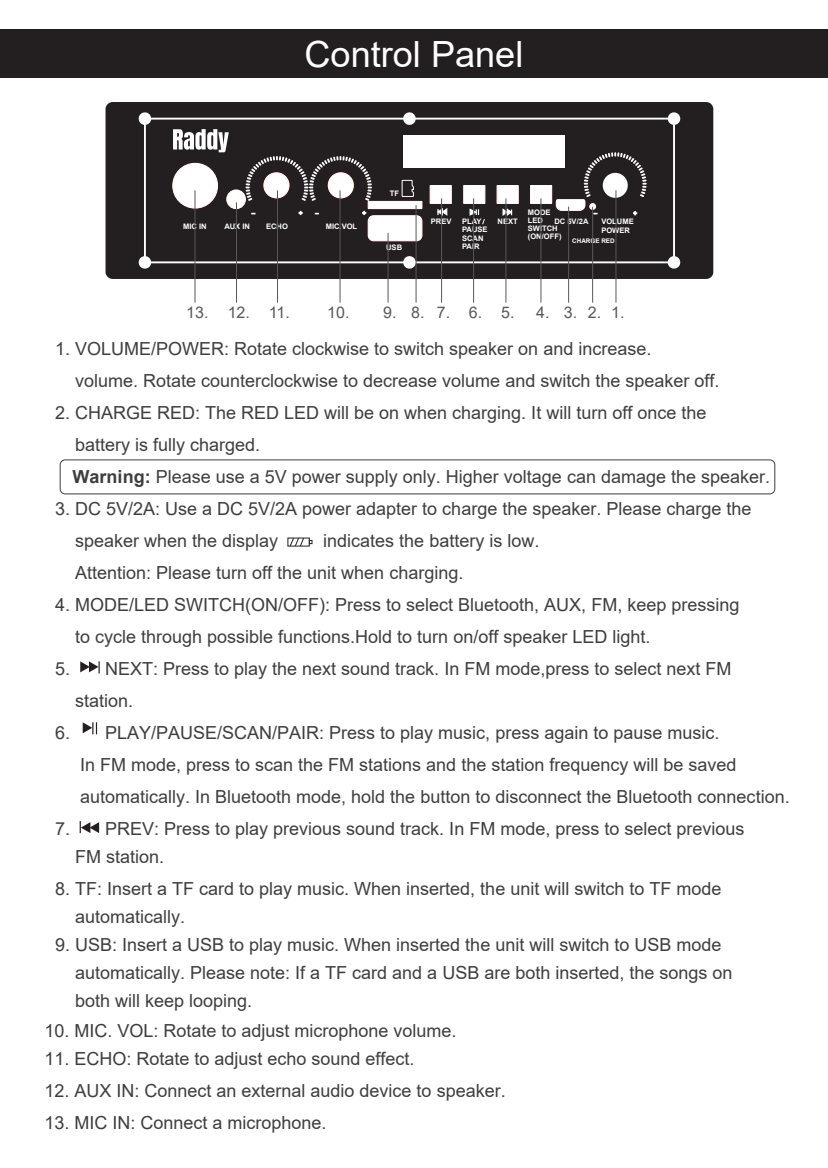
<style>
.page{position:relative;width:828px;height:1168px;background:#fff}
.page>*{position:absolute;margin:0;border:0;box-sizing:border-box;transform-origin:0 0}
.t1{font:36px "Arial";color:#fff}
.t2{font:18px/32px "Arial";color:#3e3e3f}
.t3{font:16px "Arial";color:#57585a}
.t4{font:700 7.6px/8px "Arial";color:#fff}
.t5{font:700 6.4px "Arial";color:#fff}
.s1{font-weight:700}
</style>
<div class="page">
<svg style="left:289px;top:537px;width:23px;height:10px"></svg>
<div style="left:60px;top:459px;width:715px;height:35px;border:1px solid #3e3e3f;border-radius:5px"></div>
<div style="left:106px;top:102px;width:607px;height:177px;background:#231f20"></div>
<svg style="left:668px;top:111px;width:12px;height:15px"></svg>
<svg style="left:139px;top:111px;width:12px;height:15px"></svg>
<svg style="left:403px;top:111px;width:13px;height:15px"></svg>
<svg style="left:668px;top:254px;width:12px;height:16px"></svg>
<svg style="left:139px;top:254px;width:12px;height:16px"></svg>
<svg style="left:403px;top:254px;width:12px;height:16px"></svg>
<div style="left:144px;top:118px;width:531px;height:145px;border:2px solid #fff"></div>
<svg style="left:437px;top:208px;width:10px;height:7px"></svg>
<svg style="left:503px;top:209px;width:9px;height:6px"></svg>
<div style="left:368px;top:201px;width:54px;height:8px;background:#fff"></div>
<div style="left:173px;top:163px;width:44px;height:45px;background:#fff;border-radius:50%"></div>
<div style="left:172px;top:163px;width:46px;height:45px;border:1px solid #fff;border-radius:50%"></div>
<div style="left:227px;top:190px;width:18px;height:19px;background:#fff;border-radius:50%"></div>
<div style="left:226px;top:190px;width:20px;height:19px;border:1px solid #fff;border-radius:50%"></div>
<div style="left:403px;top:135px;width:161px;height:33px;background:#fff"></div>
<div style="left:430px;top:185px;width:21px;height:19px;background:#fff;border:1px solid #fff"></div>
<div style="left:463px;top:185px;width:22px;height:19px;background:#fff;border:1px solid #fff"></div>
<div style="left:497px;top:185px;width:21px;height:19px;background:#fff;border:1px solid #fff"></div>
<div style="left:530px;top:185px;width:22px;height:19px;background:#fff;border:1px solid #fff"></div>
<svg style="left:299px;top:211px;width:3px;height:4px"></svg>
<svg style="left:245px;top:156px;width:127px;height:45px"></svg>
<svg style="left:362px;top:211px;width:60px;height:30px"></svg>
<svg style="left:555px;top:152px;width:92px;height:63px"></svg>
<svg style="left:401px;top:180px;width:13px;height:17px"></svg>
<svg style="left:470px;top:209px;width:15px;height:16px"></svg>
<div style="left:0;top:29px;width:828px;height:49px;background:#231f20"></div>
<svg style="left:173px;top:129px;width:56px;height:23px"></svg>
<svg style="left:80px;top:661px;width:20px;height:12px"></svg>
<svg style="left:80px;top:821px;width:19px;height:12px"></svg>
<svg style="left:83px;top:722px;width:14px;height:12px"></svg>
<hr style="left:615px;top:190px;width:1px;height:113px;background:#57585a">
<hr style="left:592px;top:207px;width:1px;height:96px;background:#57585a">
<hr style="left:568px;top:207px;width:1px;height:96px;background:#57585a">
<hr style="left:540px;top:198px;width:1px;height:105px;background:#57585a">
<hr style="left:505px;top:198px;width:1px;height:105px;background:#57585a">
<hr style="left:473px;top:198px;width:1px;height:105px;background:#57585a">
<hr style="left:441px;top:198px;width:1px;height:105px;background:#57585a">
<hr style="left:415px;top:205px;width:2px;height:98px;background:#57585a">
<hr style="left:387px;top:233px;width:2px;height:70px;background:#57585a">
<hr style="left:339px;top:190px;width:2px;height:113px;background:#57585a">
<hr style="left:277px;top:190px;width:1px;height:113px;background:#57585a">
<hr style="left:236px;top:202px;width:1px;height:101px;background:#57585a">
<hr style="left:194px;top:190px;width:2px;height:113px;background:#57585a">
<h1 class="t1" style="left:304px;top:30px;width:220px">Control Panel</h1>
<p class="t4" style="left:183px;top:222px;width:25px">MIC IN</p>
<p class="t4" style="left:224px;top:222px;width:27px">AUX IN</p>
<p class="t4" style="left:266px;top:222px;width:23px">ECHO</p>
<p class="t4" style="left:326px;top:222px;width:33px">MIC.VOL</p>
<p class="t4" style="left:390px;top:190px;width:11px">TF</p>
<p class="t4" style="left:386px;top:243px;width:17px">USB</p>
<p class="t4" style="left:431px;top:217px;width:22px">PREV</p>
<p class="t4" style="left:462px;top:218px;width:27px">PLAY<br>PAUSE<br>SCAN<br>PAIR</p>
<p class="t4" style="left:497px;top:218px;width:22px">NEXT</p>
<p class="t4" style="left:528px;top:208px;width:24px">MODE</p>
<p class="t5" style="left:633px;top:209px;width:5px">+</p>
<p class="t4" style="left:528px;top:217px;width:35px">LED<br>SWITCH (ON/OFF)</p>
<p class="t4" style="left:601px;top:217px;width:34px;line-height:9.2px">VOLUME<br>POWER</p>
<p class="t4" style="left:554px;top:217px;width:36px">DC 5V/2A</p>
<p class="t5" style="left:572px;top:237px;width:44px">CHARGE RED</p>
<p class="t3" style="left:186px;top:301px;width:105px">13. 12. 11.</p>
<p class="t3" style="left:327px;top:301px;width:189px">10. 9. 8. 7. 6. 5.</p>
<p class="t3" style="left:536px;top:301px;width:90px">4. 3. 2. 1.</p>
<p class="t2" style="left:75px;top:332px;width:646px;text-indent:-20px">1. VOLUME/POWER: Rotate clockwise to switch speaker on and increase.<br>volume. Rotate counterclockwise to decrease volume and switch the speaker off.</p>
<p class="t2" style="left:75px;top:396px;width:633px;text-indent:-20px">2. CHARGE RED: The RED LED will be on when charging. It will turn off once the battery is fully charged.</p>
<p class="t2" style="left:73px;top:461px;width:699px"><span class="s1">Warning:</span> Please use a 5V power supply only. Higher voltage can damage the speaker.</p>
<p class="t2" style="left:75px;top:492px;width:678px;text-indent:-20px">3. DC 5V/2A: Use a DC 5V/2A power adapter to charge the speaker. Please charge the speaker when the display</p>
<p class="t2" style="left:75px;top:524px;width:466px;text-indent:248px">indicates the battery is low.<br>Attention: Please turn off the unit when charging.</p>
<p class="t2" style="left:75px;top:588px;width:666px;text-indent:-20px">4. MODE/LED SWITCH(ON/OFF): Press to select Bluetooth, AUX, FM, keep pressing to cycle through possible functions.Hold to turn on/off speaker LED light.</p>
<p class="t2" style="left:75px;top:652px;width:658px;text-indent:-20px">5. NEXT: Press to play the next sound track. In FM mode,press to select next FM station.</p>
<p class="t2" style="left:80px;top:716px;width:711px;text-indent:-25px">6. PLAY/PAUSE/SCAN/PAIR: Press to play music, press again to pause music.<br>In FM mode, press to scan the FM stations and the station frequency will be saved automatically. In Bluetooth mode, hold the button to disconnect the Bluetooth connection.</p>
<p class="t2" style="left:75px;top:814px;width:671px;line-height:28px;text-indent:-20px">7. PREV: Press to play previous sound track. In FM mode, press to select previous<br>FM station.</p>
<p class="t2" style="left:75px;top:874px;width:648px;line-height:28px;text-indent:-20px">8. TF: Insert a TF card to play music. When inserted, the unit will switch to TF mode automatically.</p>
<p class="t2" style="left:75px;top:930px;width:659px;line-height:28px;text-indent:-20px">9. USB: Insert a USB to play music. When inserted the unit will switch to USB mode automatically. Please note: If a TF card and a USB are both inserted, the songs on both will keep looping.</p>
<p class="t2" style="left:44px;top:1014px;width:414px">10. MIC. VOL: Rotate to adjust microphone volume.</p>
<p class="t2" style="left:44px;top:1042px;width:372px">11. ECHO: Rotate to adjust echo sound effect.</p>
<p class="t2" style="left:44px;top:1074px;width:463px">12. AUX IN: Connect an external audio device to speaker.</p>
<p class="t2" style="left:44px;top:1106px;width:284px">13. MIC IN: Connect a microphone.</p>
</div>
